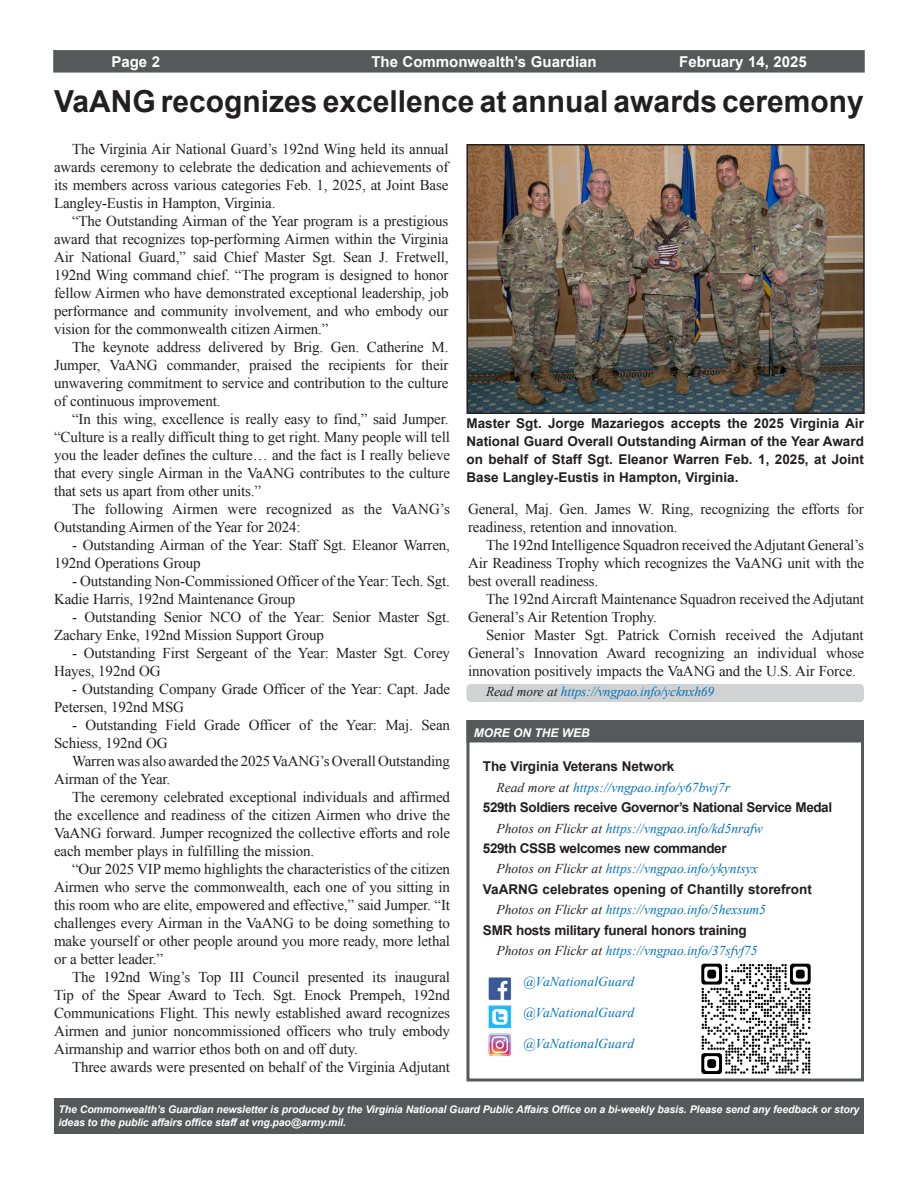
<style>
.page{position:relative;width:918px;height:1188px;background:#fff}
.page>*{position:absolute;margin:0;border:0;box-sizing:border-box;transform-origin:0 0}
._24_point_headline{font:700 30.3px "Arial";color:#231f20}
.Body_Copy{font:15px/18px "Times New Roman";letter-spacing:-.01em;color:#231f20}
.t1{font:700 15px "Arial";color:#fff}
.Body_Copy-2{font:italic 13.5px "Times New Roman";color:#0072bc}
.Picture_Captions{font:700 13.5px/18px "Arial";color:#231f20;text-align:justify}
.Body_Copy-3{font:700 13.5px "Arial";letter-spacing:-.02em;color:#231f20}
.Body_Copy-4{font:700 13.5px "Arial";color:#231f20}
._24_point_headline-2{font:italic 13.5px "Times New Roman";letter-spacing:.01em;color:#0072bc}
.t2{font:italic 700 12px "Arial";color:#fff}
.t3{font:italic 700 10.5px/12.6px "Arial";letter-spacing:-.01em;color:#fff}
.s1{color:#231f20}
</style>
<div class="page">
<div style="left:466px;top:684px;width:398px;height:18px;background:#d1d2d4;border-radius:4px"></div>
<div style="left:466px;top:720px;width:398px;height:22px;background:#57585a"></div>
<div style="left:466px;top:720px;width:398px;height:362px;border:3px solid #57585a"></div>
<div style="left:54px;top:51px;width:810px;height:21px;background:#57585a"></div>
<div style="left:53px;top:50px;width:812px;height:23px;border:2px solid #57585a"></div>
<div style="left:54px;top:1098px;width:810px;height:36px;background:#57585a"></div>
<img style="left:488px;top:977px;width:24px;height:80px">
<img style="left:701px;top:963px;width:110px;height:111px">
<img style="left:469px;top:147px;width:393px;height:264px">
<div style="left:466px;top:144px;width:399px;height:270px;border:2px solid #231f20"></div>
<p class="t1" style="left:111px;top:52px;width:50px">Page 2</p>
<p class="t1" style="left:371px;top:52px;width:227px">The Commonwealth’s Guardian</p>
<p class="t1" style="left:679px;top:52px;width:129px">February 14, 2025</p>
<p class="_24_point_headline" style="left:54px;top:81px;width:811px">VaANG recognizes excellence at annual awards ceremony</p>
<p class="Body_Copy" style="left:54px;top:140px;width:396px;text-align:justify;text-indent:18px">The Virginia Air National Guard’s 192nd Wing held its annual awards ceremony to celebrate the dedication and achievements of its members across various categories Feb. 1, 2025, at Joint Base Langley-Eustis in Hampton, Virginia.</p>
<p class="Body_Copy" style="left:54px;top:212px;width:396px;text-align:justify;text-indent:18px">“The Outstanding Airman of the Year program is a prestigious award that recognizes top-performing Airmen within the Virginia Air National Guard,” said Chief Master Sgt. Sean J. Fretwell, 192nd Wing command chief. “The program is designed to honor fellow Airmen who have demonstrated exceptional leadership, job performance and community involvement, and who embody our vision for the commonwealth citizen Airmen.”</p>
<p class="Body_Copy" style="left:54px;top:338px;width:396px;text-align:justify;text-indent:18px">The keynote address delivered by Brig. Gen. Catherine M.<br>Jumper, VaANG commander, praised the recipients for their unwavering commitment to service and contribution to the culture of continuous improvement.</p>
<p class="Body_Copy" style="left:54px;top:410px;width:398px;text-align:justify;text-indent:18px">“In this wing, excellence is really easy to find,” said Jumper. “Culture is a really difficult thing to get right. Many people will tell you the leader defines the culture… and the fact is I really believe that every single Airman in the VaANG contributes to the culture that sets us apart from other units.”</p>
<p class="Body_Copy" style="left:54px;top:500px;width:397px;text-indent:18px">The following Airmen were recognized as the VaANG’s<br>Outstanding Airmen of the Year for 2024:</p>
<p class="Body_Copy" style="left:54px;top:536px;width:398px;text-indent:18px">- Outstanding Airman of the Year: Staff Sgt. Eleanor Warren,<br>192nd Operations Group</p>
<p class="Body_Copy" style="left:54px;top:572px;width:398px;text-indent:18px">- Outstanding Non-Commissioned Officer of the Year: Tech. Sgt.<br>Kadie Harris, 192nd Maintenance Group</p>
<p class="Body_Copy" style="left:54px;top:608px;width:398px;text-indent:18px">- Outstanding Senior NCO of the Year: Senior Master Sgt.<br>Zachary Enke, 192nd Mission Support Group</p>
<p class="Body_Copy" style="left:54px;top:644px;width:398px;text-indent:18px">- Outstanding First Sergeant of the Year: Master Sgt. Corey<br>Hayes, 192nd OG</p>
<p class="Body_Copy" style="left:54px;top:680px;width:398px;text-indent:18px">- Outstanding Company Grade Officer of the Year: Capt. Jade<br>Petersen, 192nd MSG</p>
<p class="Body_Copy" style="left:54px;top:716px;width:398px;text-indent:18px">- Outstanding Field Grade Officer of the Year: Maj. Sean<br>Schiess, 192nd OG</p>
<p class="Body_Copy" style="left:54px;top:752px;width:398px;text-indent:18px">Warren was also awarded the 2025 VaANG’s Overall Outstanding<br>Airman of the Year.</p>
<p class="Body_Copy" style="left:54px;top:788px;width:398px;text-align:justify;text-indent:18px">The ceremony celebrated exceptional individuals and affirmed the excellence and readiness of the citizen Airmen who drive the VaANG forward. Jumper recognized the collective efforts and role each member plays in fulfilling the mission.</p>
<p class="Body_Copy" style="left:54px;top:860px;width:398px;text-align:justify;text-indent:18px">“Our 2025 VIP memo highlights the characteristics of the citizen Airmen who serve the commonwealth, each one of you sitting in this room who are elite, empowered and effective,” said Jumper. “It challenges every Airman in the VaANG to be doing something to make yourself or other people around you more ready, more lethal or a better leader.”</p>
<p class="Body_Copy" style="left:54px;top:968px;width:398px;text-align:justify;text-indent:18px">The 192nd Wing’s Top III Council presented its inaugural Tip of the Spear Award to Tech. Sgt. Enock Prempeh, 192nd Communications Flight. This newly established award recognizes Airmen and junior noncommissioned officers who truly embody Airmanship and warrior ethos both on and off duty.</p>
<p class="Body_Copy" style="left:72px;top:1058px;width:380px">Three awards were presented on behalf of the Virginia Adjutant</p>
<p class="Picture_Captions" style="left:466px;top:415px;width:399px">Master Sgt. Jorge Mazariegos accepts the 2025 Virginia Air National Guard Overall Outstanding Airman of the Year Award on behalf of Staff Sgt. Eleanor Warren Feb. 1, 2025, at Joint Base Langley-Eustis in Hampton, Virginia.</p>
<p class="Body_Copy" style="left:468px;top:500px;width:397px">General, Maj. Gen. James W. Ring, recognizing the efforts for readiness, retention and innovation.</p>
<p class="Body_Copy" style="left:468px;top:536px;width:398px;text-align:justify;text-indent:18px">The 192nd Intelligence Squadron received the Adjutant General’s Air Readiness Trophy which recognizes the VaANG unit with the best overall readiness.</p>
<p class="Body_Copy" style="left:468px;top:590px;width:398px;text-indent:18px">The 192nd Aircraft Maintenance Squadron received the Adjutant<br>General’s Air Retention Trophy.</p>
<p class="Body_Copy" style="left:468px;top:626px;width:398px;text-align:justify;text-indent:18px">Senior Master Sgt. Patrick Cornish received the Adjutant General’s Innovation Award recognizing an individual whose innovation positively impacts the VaANG and the U.S. Air Force.</p>
<p class="Body_Copy-2" style="left:486px;top:682px;width:230px"><span class="s1">Read more at</span> https://vngpao.info/ycknxh69</p>
<p class="t2" style="left:474px;top:724px;width:118px">MORE ON THE WEB</p>
<p class="Body_Copy-3" style="left:483px;top:758px;width:193px">The Virginia Veterans Network</p>
<p class="Body_Copy-2" style="left:496px;top:778px;width:235px"><span class="s1">Read more at</span> https://vngpao.info/y67bwj7r</p>
<p class="Body_Copy-3" style="left:483px;top:798px;width:351px">529th Soldiers receive Governor’s National Service Medal</p>
<p class="Body_Copy-2" style="left:496px;top:819px;width:268px"><span class="s1">Photos on Flickr at</span> https://vngpao.info/kd5nrafw</p>
<p class="Body_Copy-3" style="left:483px;top:839px;width:245px">529th CSSB welcomes new commander</p>
<p class="Body_Copy-2" style="left:496px;top:859px;width:263px"><span class="s1">Photos on Flickr at</span> https://vngpao.info/ykyntsyx</p>
<p class="Body_Copy-4" style="left:483px;top:880px;width:330px">VaARNG celebrates opening of Chantilly storefront</p>
<p class="Body_Copy-2" style="left:496px;top:900px;width:271px"><span class="s1">Photos on Flickr at</span> https://vngpao.info/5hexsum5</p>
<p class="Body_Copy-3" style="left:483px;top:921px;width:265px">SMR hosts military funeral honors training</p>
<p class="Body_Copy-2" style="left:496px;top:941px;width:263px"><span class="s1">Photos on Flickr at</span> https://vngpao.info/37sfvf75</p>
<p class="Body_Copy-2" style="left:523px;top:972px;width:112px">@VaNationalGuard</p>
<p class="_24_point_headline-2" style="left:523px;top:1003px;width:112px">@VaNationalGuard</p>
<p class="_24_point_headline-2" style="left:523px;top:1034px;width:112px">@VaNationalGuard</p>
<p class="t3" style="left:58px;top:1104px;width:803px">The Commonwealth’s Guardian newsletter is produced by the Virginia National Guard Public Affairs Office on a bi-weekly basis. Please send any feedback or story ideas to the public affairs office staff at vng.pao@army.mil.</p>
</div>
